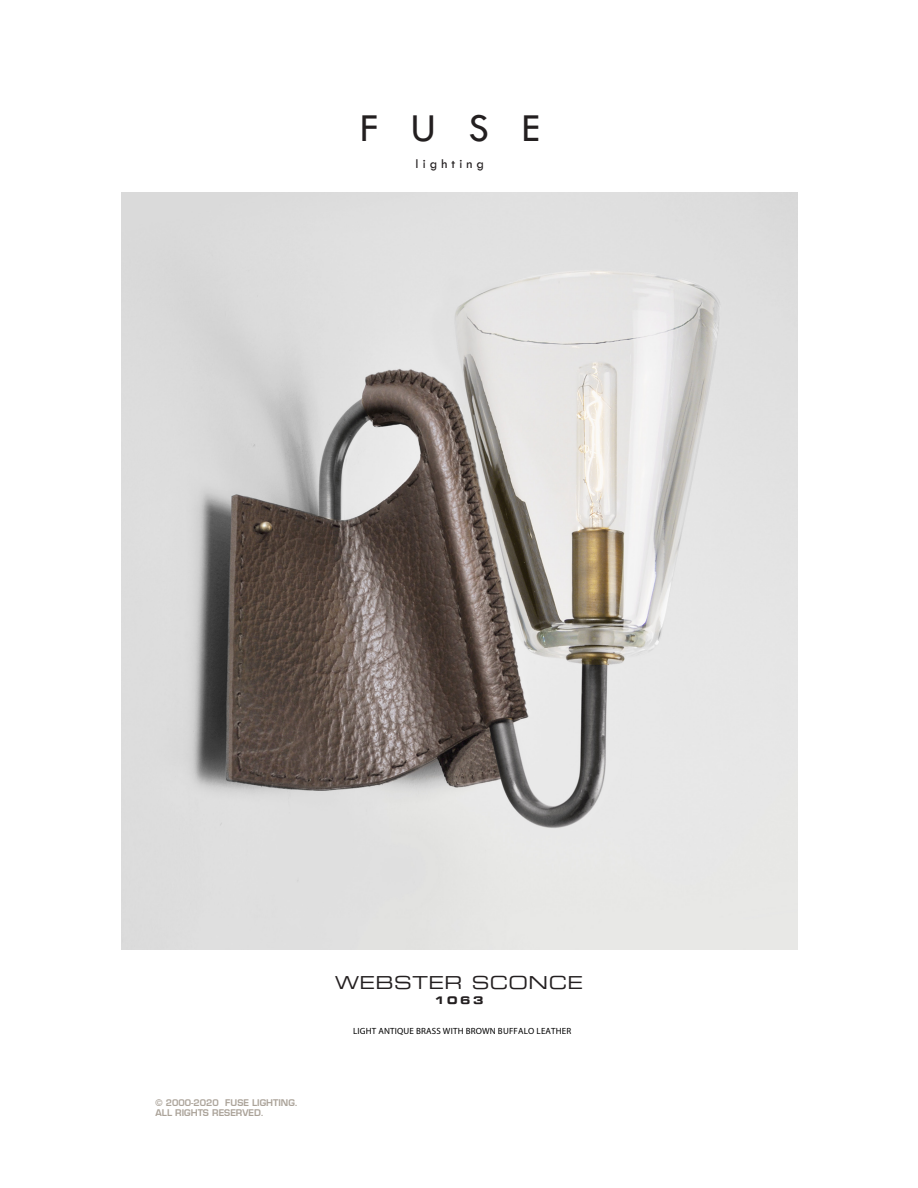
<style>
.page{position:relative;width:918px;height:1188px;background:#fff}
.page>*{position:absolute;margin:0;border:0;box-sizing:border-box;transform-origin:0 0}
.t1{font:41.1px "Tw Cen";color:#231f20}
.Product{font:18px "Eurostile LT Extended Two";letter-spacing:.025em;color:#231f20}
.t2{font:13.65px "Tw Cen";letter-spacing:.3em;color:#231f20}
.Number{font:10.5px "Eurostile LT Bold Extended Two";color:#231f20}
.t3{font:600 9px/10.8px "Eurostile LT";color:#aba399}
.Front_Caption{font:9px "Myriad Pro";letter-spacing:.02em;color:#000}
</style>
<div class="page">
<img style="left:122px;top:192px;width:675px;height:758px">
<h1 class="t1" style="left:360px;top:103px;width:181px">FUSE</h1>
<h3 class="t2" style="left:416px;top:155px;width:70px">lighting</h3>
<p class="t3" style="left:156px;top:1097px;width:144px">© 2000-2020 FUSE LIGHTING.<br>ALL RIGHTS RESERVED.</p>
<p class="Product" style="left:335px;top:970px;width:249px">WEBSTER SCONCE</p>
<p class="Number" style="left:434px;top:992px;width:51px">1063</p>
<p class="Front_Caption" style="left:353px;top:1026px;width:220px">LIGHT ANTIQUE BRASS WITH BROWN BUFFALO LEATHER</p>
</div>
